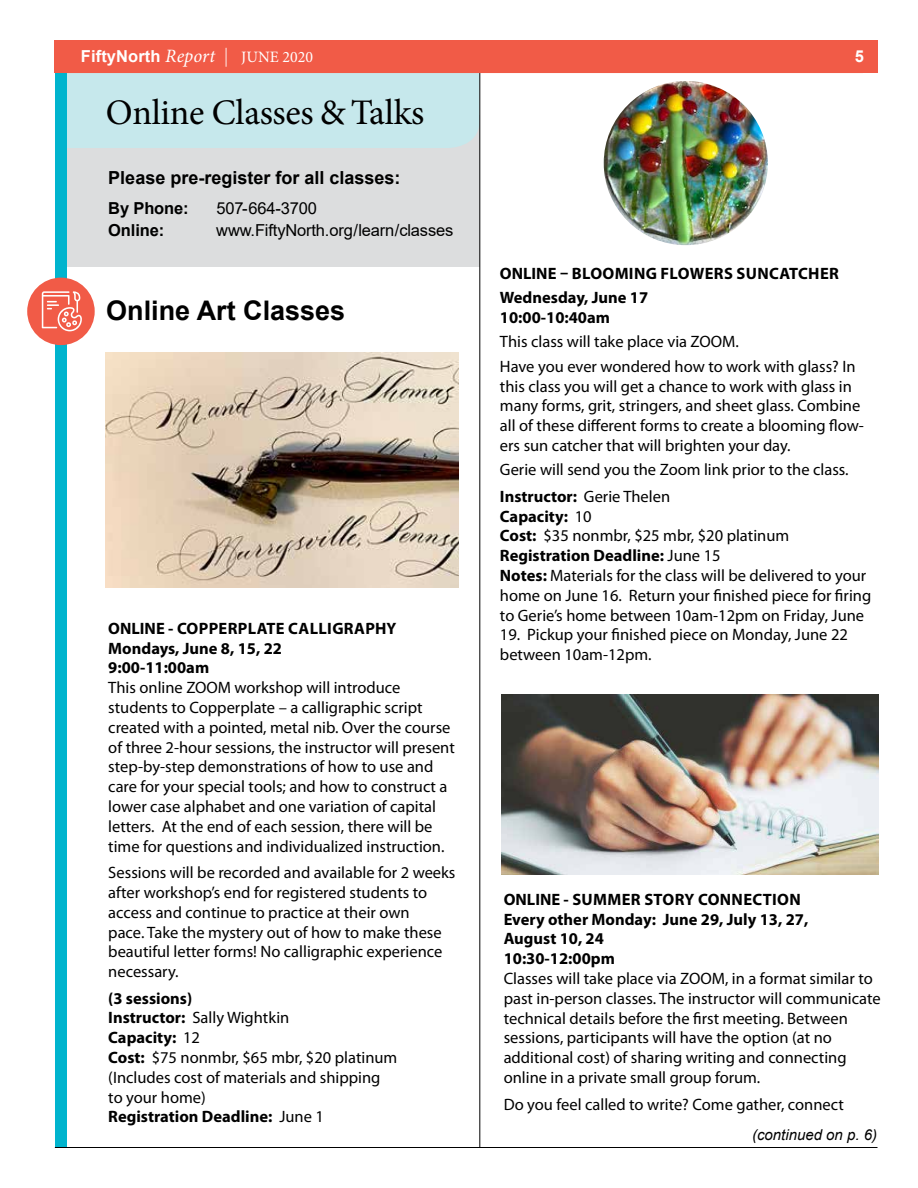
<style>
.page{position:relative;width:918px;height:1188px;background:#fff}
.page>*{position:absolute;margin:0;border:0;box-sizing:border-box;transform-origin:0 0}
.t1{font:36px "Minion Pro";letter-spacing:-.01em;color:#000}
.t2{font:700 27px "Arial";color:#000}
.t3{font:700 18px "Arial";color:#000}
.t4{font:16.5px/19.8px "Myriad Pro";color:#000}
.t5{font:700 16.5px/19.8px "Myriad Pro";color:#000}
.t6{font:16.5px "Arial";letter-spacing:-.01em;color:#000}
.t7{font:700 16.5px "Arial";letter-spacing:.005em;color:#fff}
.t8{font:700 16.5px "Arial";letter-spacing:-.01em;color:#000}
.t9{font:italic 15px "Arial";color:#000}
.s1{font-family:"Minion Pro";font-weight:400;font-style:italic;font-size:18.9px}
.s2{font-family:"Minion Pro";font-weight:400;font-size:18.9px}
.s3{font-family:"Minion Pro";font-weight:400;font-size:15.9px}
.s4{font-weight:700}
</style>
<div class="page">
<div style="left:62px;top:115px;width:417px;height:152px;background:#dcddde"></div>
<svg style="left:66px;top:73px;width:701px;height:75px"></svg>
<div style="left:55px;top:40px;width:11px;height:1108px;background:#00b4ce"></div>
<div style="left:54px;top:40px;width:823px;height:33px;background:#f15b47"></div>
<img style="left:106px;top:353px;width:353px;height:235px">
<img style="left:501px;top:694px;width:378px;height:181px">
<hr style="left:479px;top:73px;width:1px;height:1075px;background:#000">
<div style="left:27px;top:278px;width:68px;height:67px;background:#f15b47;border-radius:50%"></div>
<svg style="left:42px;top:291px;width:40px;height:40px"></svg>
<img style="left:604px;top:81px;width:164px;height:164px;border-radius:82px">
<hr style="left:55px;top:1147px;width:823px;height:1px;background:#000">
<p class="t7" style="left:81px;top:45px;width:234px">FiftyNorth <span class="s1">Report</span> <span class="s2">|</span> <span class="s3">JUNE 2020</span></p>
<p class="t7" style="left:855px;top:45px;width:11px">5</p>
<h1 class="t1" style="left:106px;top:88px;width:320px">Online Classes &amp; Talks</h1>
<p class="t3" style="left:108px;top:165px;width:294px">Please pre-register for all classes:</p>
<p class="t8" style="left:108px;top:196px;width:82px">By Phone:</p>
<p class="t6" style="left:216px;top:197px;width:102px">507-664-3700</p>
<p class="t8" style="left:108px;top:219px;width:57px">Online:</p>
<p class="t6" style="left:216px;top:219px;width:239px">www.FiftyNorth.org/learn/classes</p>
<h2 class="t2" style="left:106px;top:291px;width:241px">Online Art Classes</h2>
<p class="t5" style="left:108px;top:618px;width:290px">ONLINE - COPPERPLATE CALLIGRAPHY<br>Mondays, June 8, 15, 22<br>9:00-11:00am</p>
<p class="t4" style="left:108px;top:678px;width:348px">This online ZOOM workshop will introduce students to Copperplate – a calligraphic script created with a pointed, metal nib. Over the course of three 2-hour sessions, the instructor will present step-by-step demonstrations of how to use and care for your special tools; and how to construct a lower case alphabet and one variation of capital letters. At the end of each session, there will be time for questions and individualized instruction.</p>
<p class="t4" style="left:108px;top:862px;width:349px">Sessions will be recorded and available for 2 weeks after workshop’s end for registered students to access and continue to practice at their own<br>pace. Take the mystery out of how to make these beautiful letter forms! No calligraphic experience necessary.</p>
<p class="t4" style="left:108px;top:988px;width:291px"><span class="s4">(3 sessions)<br>Instructor:</span> Sally Wightkin<br><span class="s4">Capacity:</span> 12<br><span class="s4">Cost:</span> $75 nonmbr, $65 mbr, $20 platinum (Includes cost of materials and shipping to your home)<br><span class="s4">Registration Deadline:</span> June 1</p>
<p class="t5" style="left:500px;top:261px;width:340px;line-height:24.3px">ONLINE – BLOOMING FLOWERS SUNCATCHER<br>Wednesday, June 17</p>
<p class="t5" style="left:500px;top:307px;width:112px">10:00-10:40am</p>
<p class="t4" style="left:500px;top:330px;width:357px;line-height:24.3px">This class will take place via ZOOM.<br>Have you ever wondered how to work with glass? In</p>
<p class="t4" style="left:500px;top:376px;width:365px">this class you will get a chance to work with glass in many forms, grit, stringers, and sheet glass. Combine all of these different forms to create a blooming flow&shy;ers sun catcher that will brighten your day.</p>
<p class="t4" style="left:500px;top:456px;width:350px;line-height:26.5px">Gerie will send you the Zoom link prior to the class.<br><span class="s4">Instructor:</span> Gerie Thelen</p>
<p class="t4" style="left:500px;top:506px;width:373px"><span class="s4">Capacity:</span> 10<br><span class="s4">Cost:</span> $35 nonmbr, $25 mbr, $20 platinum <span class="s4">Registration Deadline:</span> June 15<br><span class="s4">Notes:</span> Materials for the class will be delivered to your home on June 16. Return your finished piece for firing to Gerie’s home between 10am-12pm on Friday, June</p>
<p class="t4" style="left:500px;top:625px;width:350px">19. Pickup your finished piece on Monday, June 22 between 10am-12pm.</p>
<p class="t5" style="left:504px;top:889px;width:306px">ONLINE - SUMMER STORY CONNECTION<br>Every other Monday: June 29, July 13, 27,<br>August 10, 24<br>10:30-12:00pm</p>
<p class="t4" style="left:504px;top:968px;width:378px">Classes will take place via ZOOM, in a format similar to past in-person classes. The instructor will communicate technical details before the first meeting. Between sessions, participants will have the option (at no additional cost) of sharing writing and connecting online in a private small group forum.</p>
<p class="t4" style="left:504px;top:1094px;width:342px">Do you feel called to write? Come gather, connect</p>
<p class="t9" style="left:752px;top:1125px;width:127px">(continued on p. 6)</p>
</div>
